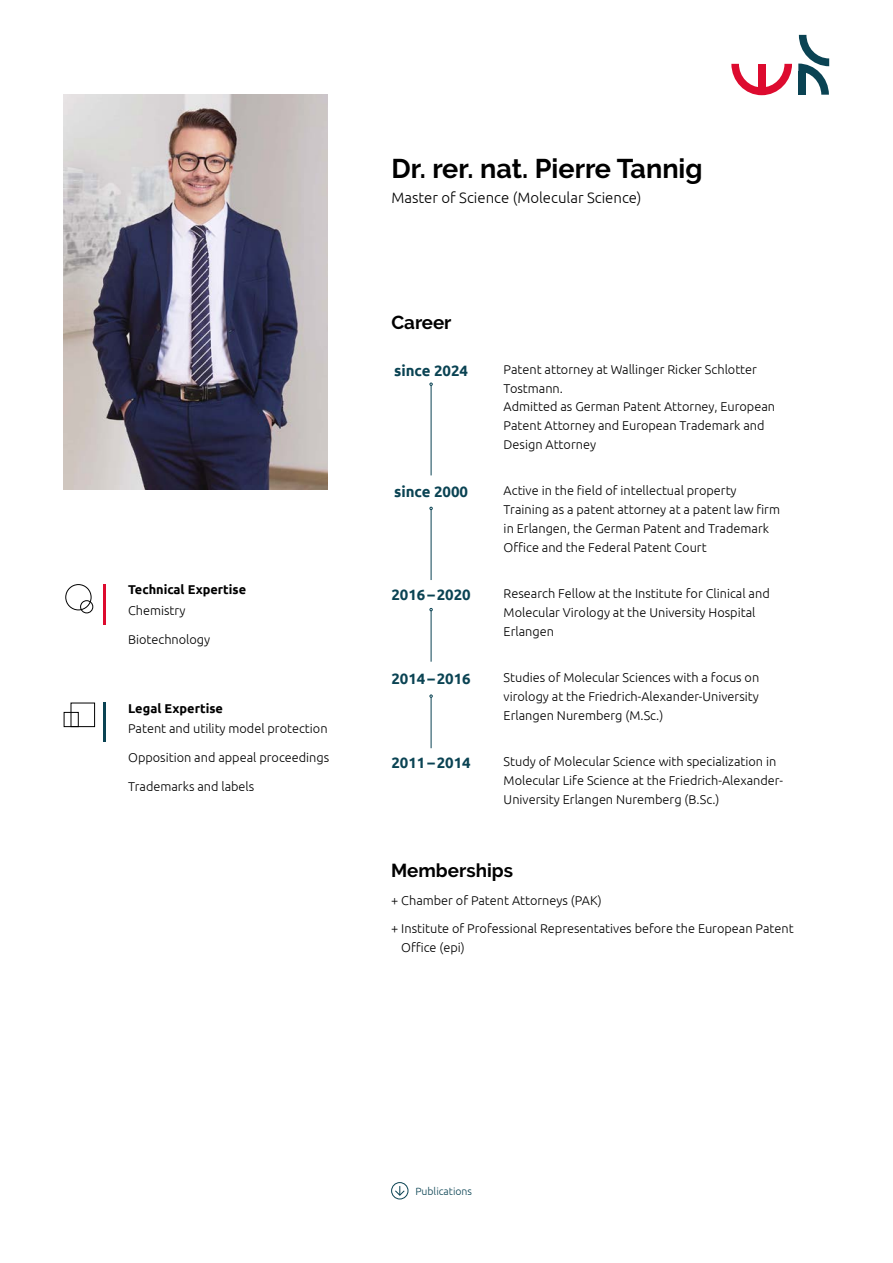
<style>
.page{position:relative;width:893px;height:1263px;background:#fff}
.page>*{position:absolute;margin:0;border:0;box-sizing:border-box;transform-origin:0 0}
.t1{font:700 27px "Raleway";color:#000}
.t2{font:700 18.75px "Raleway";color:#000}
.t3{font:700 15px "Ubuntu";color:#0a4353}
.t4{font:300 15px "Ubuntu";color:#000}
.t5{font:300 12.75px/18.8px "Ubuntu";color:#000}
.t6{font:700 12.75px "Ubuntu";color:#000}
.t7{font:300 10.5px "Ubuntu";color:#0a4353}
</style>
<div class="page">
<svg style="left:731px;top:64px;width:61px;height:31px"></svg>
<div style="left:758px;top:64px;width:8px;height:31px;background:#dd0b2f"></div>
<svg style="left:798px;top:35px;width:31px;height:60px"></svg>
<div style="left:391px;top:1182px;width:17px;height:17px;border:1px solid #0a4353;border-radius:50%"></div>
<svg style="left:395px;top:1186px;width:10px;height:10px"></svg>
<img style="left:64px;top:95px;width:263px;height:395px">
<div style="left:65px;top:584px;width:26px;height:26px;border:1px solid #000;border-radius:50%"></div>
<div style="left:80px;top:600px;width:13px;height:13px;border:1px solid #000;border-radius:50%"></div>
<hr style="left:103px;top:584px;width:3px;height:41px;background:#dd0b2f">
<div style="left:71px;top:703px;width:24px;height:24px;border:1px solid #000"></div>
<div style="left:64px;top:712px;width:15px;height:15px;border:1px solid #000"></div>
<hr style="left:103px;top:703px;width:3px;height:39px;background:#0a4353">
<hr style="left:431px;top:510px;width:1px;height:70px;background:#0a4353">
<hr style="left:431px;top:611px;width:1px;height:51px;background:#0a4353">
<hr style="left:431px;top:697px;width:1px;height:51px;background:#0a4353">
<hr style="left:431px;top:385px;width:1px;height:90px;background:#0a4353">
<p class="t6" style="left:128px;top:582px;width:120px">Technical Expertise</p>
<p class="t5" style="left:128px;top:600px;width:59px">Chemistry</p>
<p class="t5" style="left:128px;top:629px;width:84px">Biotechnology</p>
<p class="t6" style="left:128px;top:700px;width:96px">Legal Expertise</p>
<p class="t5" style="left:128px;top:719px;width:201px">Patent and utility model protection</p>
<p class="t5" style="left:128px;top:748px;width:203px">Opposition and appeal proceedings</p>
<p class="t5" style="left:128px;top:777px;width:128px">Trademarks and labels</p>
<h1 class="t1" style="left:391px;top:153px;width:313px">Dr. rer. nat. Pierre Tannig</h1>
<p class="t4" style="left:391px;top:188px;width:252px">Master of Science (Molecular Science)</p>
<h2 class="t2" style="left:391px;top:312px;width:62px">Career</h2>
<p class="t3" style="left:394px;top:361px;width:76px">since 2024</p>
<p class="t3" style="left:394px;top:483px;width:76px">since 2000</p>
<p class="t3" style="left:391px;top:585px;width:81px">2016–2020</p>
<p class="t3" style="left:391px;top:669px;width:81px">2014–2016</p>
<p class="t3" style="left:391px;top:753px;width:81px">2011–2014</p>
<p class="t5" style="left:504px;top:360px;width:273px">Patent attorney at Wallinger Ricker Schlotter<br>Tostmann.<br>Admitted as German Patent Attorney, European<br>Patent Attorney and European Trademark and<br>Design Attorney</p>
<p class="t5" style="left:504px;top:481px;width:278px">Active in the field of intellectual property Training as a patent attorney at a patent law firm in Erlangen, the German Patent and Trademark Office and the Federal Patent Court</p>
<p class="t5" style="left:504px;top:584px;width:268px">Research Fellow at the Institute for Clinical and<br>Molecular Virology at the University Hospital<br>Erlangen</p>
<p class="t5" style="left:504px;top:668px;width:257px;text-align:justify">Studies of Molecular Sciences with a focus on virology at the Friedrich-Alexander-University Erlangen Nuremberg (M.Sc.)</p>
<p class="t5" style="left:504px;top:752px;width:281px">Study of Molecular Science with specialization in<br>Molecular Life Science at the Friedrich-Alexander-<br>University Erlangen Nuremberg (B.Sc.)</p>
<h2 class="t2" style="left:391px;top:860px;width:123px">Memberships</h2>
<p class="t5" style="left:391px;top:886px;width:404px;line-height:27.8px">+ Chamber of Patent Attorneys (PAK)<br>+ Institute of Professional Representatives before the European Patent</p>
<p class="t5" style="left:401px;top:937px;width:65px">Office (epi)</p>
<p class="t7" style="left:415px;top:1185px;width:58px">Publications</p>
</div>
